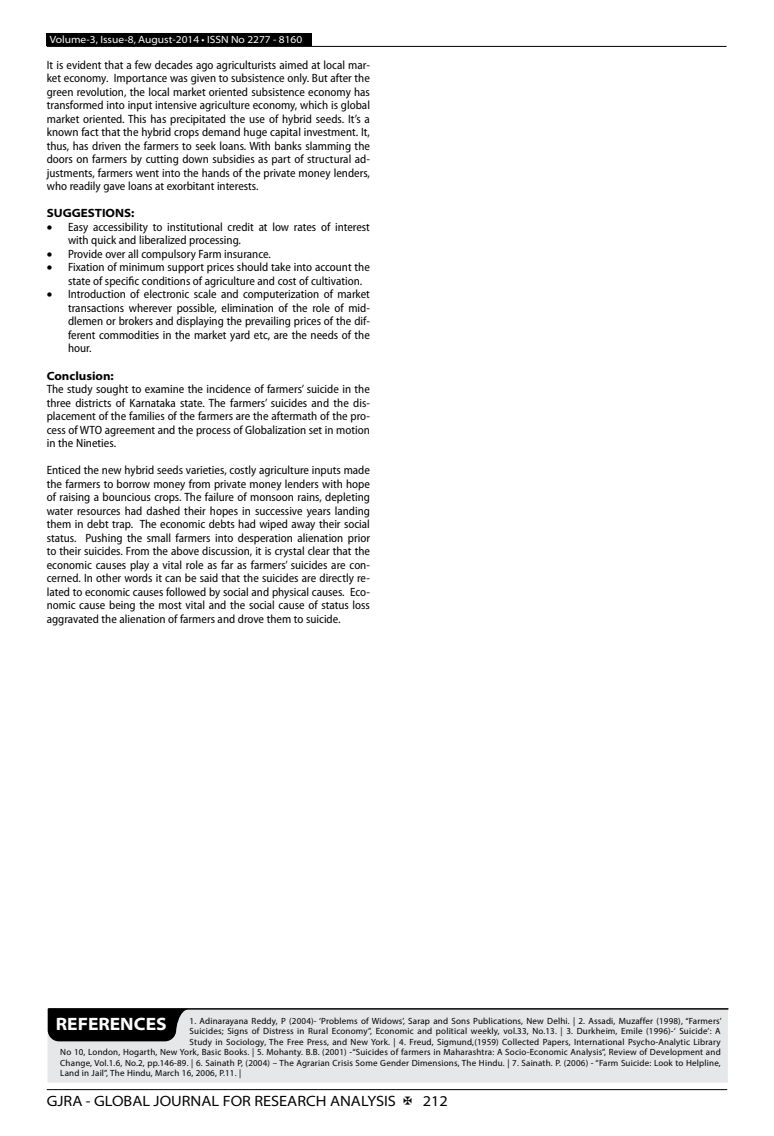
<style>
.page{position:relative;width:774px;height:1136px;background:#fff}
.page>*{position:absolute;margin:0;border:0;box-sizing:border-box;transform-origin:0 0}
.t1{font:700 semi-expanded 18px "Myriad Pro";color:#fff}
.t2{font:semi-expanded 15px "Myriad Pro";color:#000}
.t3{font:semi-condensed 12px/13.5px "Myriad Pro";color:#000;text-align:justify}
.t4{font:700 semi-expanded 12px "Myriad Pro";color:#000}
.t5{font:semi-expanded 10.5px "Myriad Pro";color:#fff}
.t6{font:9px "Myriad Pro";letter-spacing:.02em;color:#000}
</style>
<div class="page">
<hr style="left:47px;top:1089px;width:680px;height:1px;background:#000">
<div style="left:47px;top:33px;width:265px;height:13px;background:#000"></div>
<hr style="left:47px;top:46px;width:679px;height:1px;background:#000">
<div style="left:47px;top:1008px;width:681px;height:74px;background:#e6e7e8"></div>
<hr style="left:49px;top:1008px;width:679px;height:1px;background:#000">
<svg style="left:48px;top:1008px;width:142px;height:33px;background:#151515"></svg>
<p class="t5" style="left:50px;top:34px;width:254px">Volume-3, Issue-8, August-2014 • ISSN No 2277 - 8160</p>
<p class="t3" style="left:47px;top:58px;width:325px">It is evident that a few decades ago agriculturists aimed at local mar&shy;ket economy. Importance was given to subsistence only. But after the green revolution, the local market oriented subsistence economy has transformed into input intensive agriculture economy, which is global market oriented. This has precipitated the use of hybrid seeds. It’s a known fact that the hybrid crops demand huge capital investment. It, thus, has driven the farmers to seek loans. With banks slamming the doors on farmers by cutting down subsidies as part of structural ad&shy;justments, farmers went into the hands of the private money lenders, who readily gave loans at exorbitant interests.</p>
<p class="t4" style="left:47px;top:206px;width:89px">SUGGESTIONS:</p>
<p class="t3" style="left:68px;top:220px;width:303px;text-indent:-21px">• Easy accessibility to institutional credit at low rates of interest with quick and liberalized processing.</p>
<p class="t3" style="left:47px;top:247px;width:226px">• Provide over all compulsory Farm insurance.</p>
<p class="t3" style="left:68px;top:261px;width:303px;text-indent:-21px">• Fixation of minimum support prices should take into account the state of specific conditions of agriculture and cost of cultivation.</p>
<p class="t3" style="left:68px;top:288px;width:303px;text-indent:-21px">• Introduction of electronic scale and computerization of market transactions wherever possible, elimination of the role of mid&shy;dlemen or brokers and displaying the prevailing prices of the dif&shy;ferent commodities in the market yard etc, are the needs of the hour.</p>
<p class="t4" style="left:47px;top:368px;width:69px">Conclusion:</p>
<p class="t3" style="left:47px;top:382px;width:325px">The study sought to examine the incidence of farmers’ suicide in the three districts of Karnataka state. The farmers’ suicides and the dis&shy;placement of the families of the farmers are the aftermath of the pro&shy;cess of WTO agreement and the process of Globalization set in motion in the Nineties.</p>
<p class="t3" style="left:47px;top:463px;width:325px">Enticed the new hybrid seeds varieties, costly agriculture inputs made the farmers to borrow money from private money lenders with hope of raising a bouncious crops. The failure of monsoon rains, depleting water resources had dashed their hopes in successive years landing them in debt trap. The economic debts had wiped away their social status. Pushing the small farmers into desperation alienation prior to their suicides. From the above discussion, it is crystal clear that the economic causes play a vital role as far as farmers’ suicides are con&shy;cerned. In other words it can be said that the suicides are directly re&shy;lated to economic causes followed by social and physical causes. Eco&shy;nomic cause being the most vital and the social cause of status loss aggravated the alienation of farmers and drove them to suicide.</p>
<h1 class="t1" style="left:56px;top:1013px;width:112px">REFERENCES</h1>
<p class="t6" style="left:190px;top:1014px;width:533px">1. Adinarayana Reddy, P (2004)- ‘Problems of Widows’, Sarap and Sons Publications, New Delhi. | 2. Assadi, Muzaffer (1998), “Farmers’</p>
<p class="t6" style="left:190px;top:1025px;width:533px">Suicides; Signs of Distress in Rural Economy”, Economic and political weekly, vol.33, No.13. | 3. Durkheim, Emile (1996)-‘ Suicide’: A</p>
<p class="t6" style="left:190px;top:1035px;width:533px">Study in Sociology, The Free Press, and New York. | 4. Freud, Sigmund,(1959) Collected Papers, International Psycho-Analytic Library</p>
<p class="t6" style="left:60px;top:1046px;width:662px">No 10, London, Hogarth, New York, Basic Books. | 5. Mohanty. B.B. (2001) -“Suicides of farmers in Maharashtra: A Socio-Economic Analysis”, Review of Development and</p>
<p class="t6" style="left:60px;top:1056px;width:662px">Change, Vol.1.6, No.2, pp.146-89. | 6. Sainath P, (2004) – The Agrarian Crisis Some Gender Dimensions, The Hindu. | 7. Sainath. P. (2006) - “Farm Suicide: Look to Helpline,</p>
<p class="t6" style="left:60px;top:1067px;width:182px">Land in Jail”, The Hindu, March 16, 2006, P.11. |</p>
<p class="t2" style="left:47px;top:1092px;width:351px">GJRA - GLOBAL JOURNAL FOR RESEARCH ANALYSIS</p>
<p class="t2" style="left:423px;top:1092px;width:27px">212</p>
</div>
